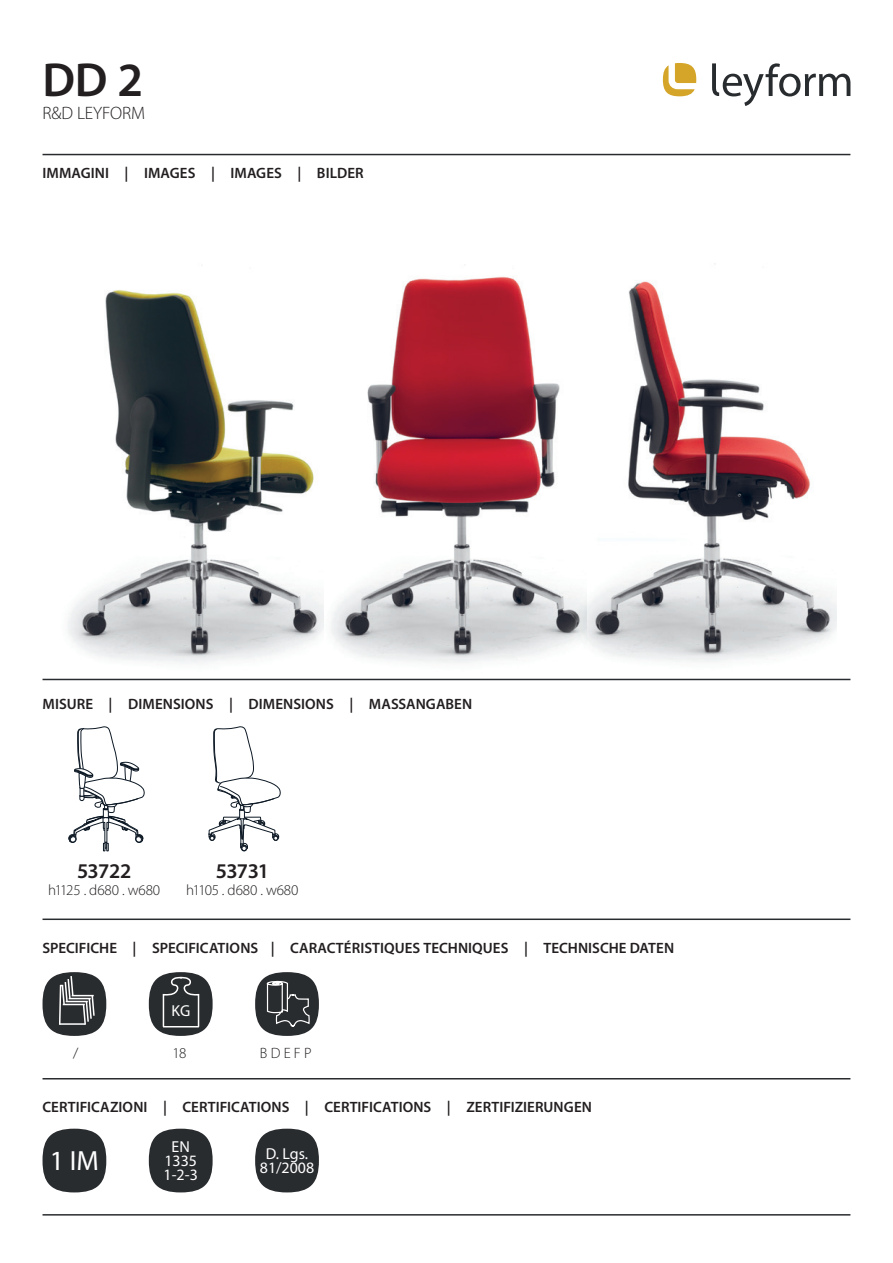
<style>
.page{position:relative;width:893px;height:1263px;background:#fff}
.page>*{position:absolute;margin:0;border:0;box-sizing:border-box;transform-origin:0 0}
.t1{font:600 48px "Myriad Pro";color:#231f20}
.t2{font:27.75px "Myriad Pro";color:#fff}
.t3{font:600 21px "Myriad Pro";letter-spacing:-.035em;color:#231f20}
.t4{font:300 18px "Myriad Pro";letter-spacing:-.01em;color:#231f20}
.t5{font:15.9px/14px "Myriad Pro";color:#fff;text-align:center}
.t6{font:600 15px "Myriad Pro";letter-spacing:.005em;color:#231f20}
.t7{font:300 15px "Myriad Pro";letter-spacing:-.01em;color:#231f20}
</style>
<div class="page">
<svg style="left:712px;top:63px;width:138px;height:43px"></svg>
<svg style="left:663px;top:63px;width:33px;height:33px"></svg>
<hr style="left:43px;top:154px;width:807px;height:1px;background:#292c2f">
<hr style="left:43px;top:1214px;width:807px;height:1px;background:#292c2f">
<hr style="left:43px;top:918px;width:807px;height:2px;background:#292c2f">
<hr style="left:43px;top:679px;width:807px;height:1px;background:#292c2f">
<div style="left:149px;top:972px;width:64px;height:64px;background:#292c2f;border-radius:50%"></div>
<svg style="left:162px;top:976px;width:38px;height:52px"></svg>
<div style="left:42px;top:972px;width:64px;height:64px;background:#292c2f;border-radius:50%"></div>
<svg style="left:58px;top:974px;width:38px;height:51px"></svg>
<div style="left:255px;top:972px;width:64px;height:64px;background:#292c2f;border-radius:50%"></div>
<svg style="left:266px;top:980px;width:53px;height:49px"></svg>
<hr style="left:43px;top:1078px;width:807px;height:1px;background:#292c2f">
<img style="left:67px;top:265px;width:256px;height:399px">
<img style="left:323px;top:276px;width:250px;height:387px">
<img style="left:573px;top:263px;width:264px;height:399px">
<div style="left:149px;top:1129px;width:64px;height:63px;background:#292c2f;border-radius:50%"></div>
<div style="left:42px;top:1129px;width:64px;height:63px;background:#292c2f;border-radius:50%"></div>
<div style="left:255px;top:1129px;width:64px;height:63px;background:#292c2f;border-radius:50%"></div>
<div style="left:68px;top:834px;width:8px;height:7px;border:1px solid #0c1824;border-radius:50%"></div>
<svg style="left:69px;top:726px;width:76px;height:125px"></svg>
<svg style="left:208px;top:726px;width:73px;height:126px"></svg>
<h1 class="t1" style="left:43px;top:49px;width:102px">DD 2</h1>
<p class="t4" style="left:43px;top:103px;width:104px">R&amp;D LEYFORM</p>
<p class="t6" style="left:43px;top:163px;width:323px">IMMAGINI | IMAGES | IMAGES | BILDER</p>
<p class="t6" style="left:43px;top:695px;width:431px">MISURE | DIMENSIONS | DIMENSIONS | MASSANGABEN</p>
<h3 class="t3" style="left:77px;top:857px;width:56px">53722</h3>
<p class="t7" style="left:48px;top:881px;width:114px">h1125 . d680 . w680</p>
<h3 class="t3" style="left:216px;top:857px;width:55px">53731</h3>
<p class="t7" style="left:186px;top:881px;width:114px">h1105 . d680 . w680</p>
<p class="t6" style="left:43px;top:938px;width:633px">SPECIFICHE | SPECIFICATIONS | CARACTÉRISTIQUES TECHNIQUES | TECHNISCHE DATEN</p>
<p class="t5" style="left:171px;top:1003px;width:20px">KG</p>
<p class="t7" style="left:73px;top:1044px;width:7px">/</p>
<p class="t7" style="left:173px;top:1044px;width:15px">18</p>
<p class="t7" style="left:260px;top:1044px;width:53px">B D E F P</p>
<p class="t6" style="left:43px;top:1097px;width:551px">CERTIFICAZIONI | CERTIFICATIONS | CERTIFICATIONS | ZERTIFIZIERUNGEN</p>
<p class="t5" style="left:164px;top:1139px;width:36px">EN<br>1335<br>1-2-3</p>
<h2 class="t2" style="left:50px;top:1144px;width:51px">1 IM</h2>
<p class="t5" style="left:260px;top:1147px;width:56px">D. Lgs.<br>81/2008</p>
</div>
